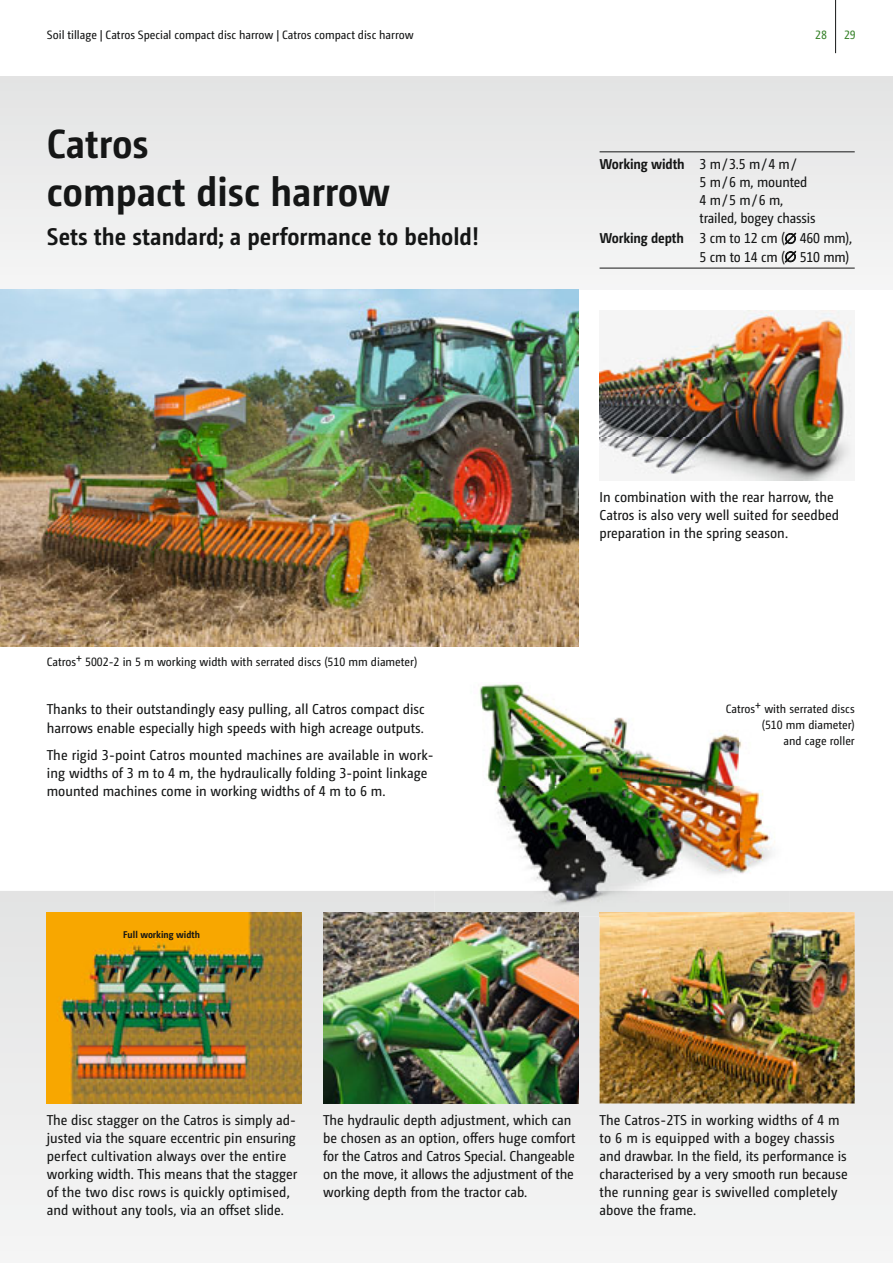
<style>
.page{position:relative;width:893px;height:1263px;background:#fff}
.page>*{position:absolute;margin:0;border:0;box-sizing:border-box;transform-origin:0 0}
.t1{font:700 40.5px/48px "Camingo Dos Pro S Cd";color:#151616}
.t2{font:700 24px "Camingo Dos Pro S Cd";color:#151616}
.t3{font:14.25px/18px "Camingo Dos Pro S Cd";color:#151616}
.t4{font:12px/15.9px "Camingo Dos Pro S Cd";color:#151616;text-align:right}
.t5{font:12px "Camingo Dos Pro S Cd";color:#38832b}
.t6{font:700 9.75px "Camingo Dos Pro S Cd";color:#151616}
.s1{font-weight:700}
</style>
<div class="page">
<div style="left:0;top:77px;width:893px;height:212px;background:#ececec"></div>
<svg style="left:0;top:891px;width:893px;height:360px"></svg>
<hr style="left:835px;top:0;width:1px;height:53px;background:#151616">
<img style="left:0;top:289px;width:578px;height:357px">
<img style="left:600px;top:310px;width:255px;height:170px">
<img style="left:47px;top:912px;width:255px;height:191px">
<img style="left:600px;top:912px;width:255px;height:191px">
<img style="left:435px;top:682px;width:355px;height:234px">
<img style="left:600px;top:912px;width:190px;height:4px">
<img style="left:323px;top:912px;width:255px;height:191px">
<hr style="left:600px;top:152px;width:255px;height:1px;background:#151616">
<hr style="left:600px;top:268px;width:255px;height:1px;background:#151616">
<p class="t4" style="left:47px;top:28px;width:368px">Soil tillage | Catros Special compact disc harrow | Catros compact disc harrow</p>
<h1 class="t1" style="left:47px;top:123px;width:345px">Catros<br>compact disc harrow</h1>
<h2 class="t2" style="left:47px;top:227px;width:434px">Sets the standard; a performance to behold!</h2>
<p class="t4" style="left:47px;top:655px;width:372px">Catros+ 5002-2 in 5 m working width with serrated discs (510 mm diameter)</p>
<p class="t3" style="left:47px;top:701px;width:379px">Thanks to their outstandingly easy pulling, all Catros compact disc harrows enable especially high speeds with high acreage outputs.</p>
<p class="t3" style="left:47px;top:747px;width:388px">The rigid 3-point Catros mounted machines are available in work&shy;ing widths of 3 m to 4 m, the hydraulically folding 3-point linkage mounted machines come in working widths of 4 m to 6 m.</p>
<p class="t6" style="left:123px;top:930px;width:78px">Full working width</p>
<p class="t5" style="left:815px;top:28px;width:13px">28</p>
<p class="t5" style="left:844px;top:28px;width:13px">29</p>
<p class="t3" style="left:699px;top:156px;width:117px;text-indent:-100px"><span class="s1">Working width</span> 3 m / 3.5 m / 4 m /<br>5 m / 6 m, mounted<br>4 m / 5 m / 6 m, trailed, bogey chassis</p>
<p class="t3" style="left:600px;top:231px;width:254px;text-align:right"><span class="s1">Working depth</span> 3 cm to 12 cm (∅ 460 mm),<br>5 cm to 14 cm (∅ 510 mm)</p>
<p class="t3" style="left:600px;top:489px;width:241px">In combination with the rear harrow, the<br>Catros is also very well suited for seedbed preparation in the spring season.</p>
<p class="t4" style="left:726px;top:701px;width:130px">Catros+ with serrated discs (510 mm diameter)<br>and cage roller</p>
<p class="t3" style="left:47px;top:1112px;width:252px">The disc stagger on the Catros is simply ad&shy;justed via the square eccentric pin ensuring perfect cultivation always over the entire working width. This means that the stagger of the two disc rows is quickly optimised, and without any tools, via an offset slide.</p>
<p class="t3" style="left:323px;top:1112px;width:254px">The hydraulic depth adjustment, which can be chosen as an option, offers huge comfort for the Catros and Catros Special. Changeable on the move, it allows the adjustment of the working depth from the tractor cab.</p>
<p class="t3" style="left:600px;top:1112px;width:250px">The Catros-2TS in working widths of 4 m to 6 m is equipped with a bogey chassis and drawbar. In the field, its performance is characterised by a very smooth run because the running gear is swivelled completely above the frame.</p>
</div>
